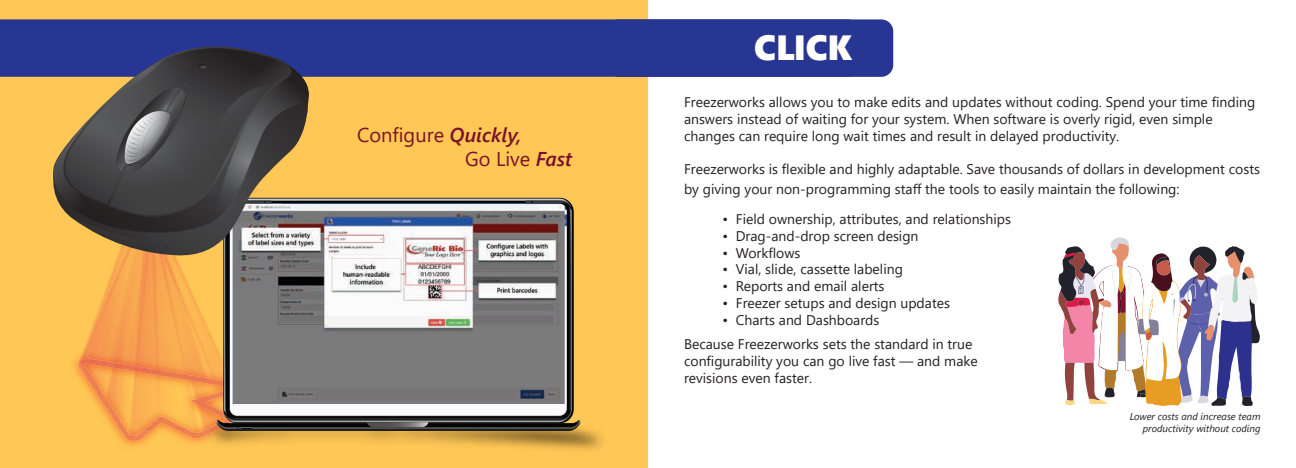
<style>
.page{position:relative;width:1296px;height:468px;background:#fff}
.page>*{position:absolute;margin:0;border:0;box-sizing:border-box;transform-origin:0 0}
.t1{font:35px "Segoe UI Black";letter-spacing:-.01em;color:#fff}
.t2{font:20px/24px "Segoe UI";color:#7a112a}
.t3{font:14px/16.8px "Segoe UI";color:#231f20}
.t4{font:italic 10px/12px "Segoe UI";color:#231f20;text-align:right}
.s1{font-weight:600;font-style:italic}
</style>
<div class="page">
<div style="left:0;top:0;width:648px;height:468px;background:#ffc755"></div>
<div style="left:0;top:19px;width:616px;height:58px;background:#273692"></div>
<img style="left:114px;top:431px;width:76px;height:15px">
<img style="left:190px;top:421px;width:412px;height:30px">
<svg style="left:61px;top:47px;width:231px;height:11px;background:#28316f"></svg>
<svg style="left:50px;top:58px;width:530px;height:373px"></svg>
<svg style="left:1058px;top:237px;width:202px;height:169px"></svg>
<div style="left:616px;top:19px;width:277px;height:58px;background:#273692"></div>
<h2 class="t2" style="left:465px;top:121px;width:109px;text-indent:-108px">Configure <span class="s1">Quickly,<br></span>Go Live <span class="s1">Fast</span></h2>
<h1 class="t1" style="left:754px;top:23px;width:99px">CLICK</h1>
<p class="t3" style="left:684px;top:93px;width:573px">Freezerworks allows you to make edits and updates without coding. Spend your time finding answers instead of waiting for your system. When software is overly rigid, even simple changes can require long wait times and result in delayed productivity.</p>
<p class="t3" style="left:684px;top:158px;width:578px;line-height:20px">Freezerworks is flexible and highly adaptable. Save thousands of dollars in development costs by giving your non-programming staff the tools to easily maintain the following:</p>
<p class="t3" style="left:722px;top:209px;width:290px">• Field ownership, attributes, and relationships</p>
<p class="t3" style="left:722px;top:226px;width:198px">• Drag-and-drop screen design</p>
<p class="t3" style="left:722px;top:243px;width:80px">• Workflows</p>
<p class="t3" style="left:722px;top:260px;width:182px">• Vial, slide, cassette labeling</p>
<p class="t3" style="left:722px;top:277px;width:164px">• Reports and email alerts</p>
<p class="t3" style="left:722px;top:293px;width:229px">• Freezer setups and design updates</p>
<p class="t3" style="left:684px;top:306px;width:290px;line-height:24.5px;text-indent:38px">• Charts and Dashboards<br>Because Freezerworks sets the standard in true</p>
<p class="t3" style="left:684px;top:352px;width:295px">configurability you can go live fast — and make revisions even faster.</p>
<p class="t4" style="left:1130px;top:409px;width:132px">Lower costs and increase team productivity without coding</p>
</div>
